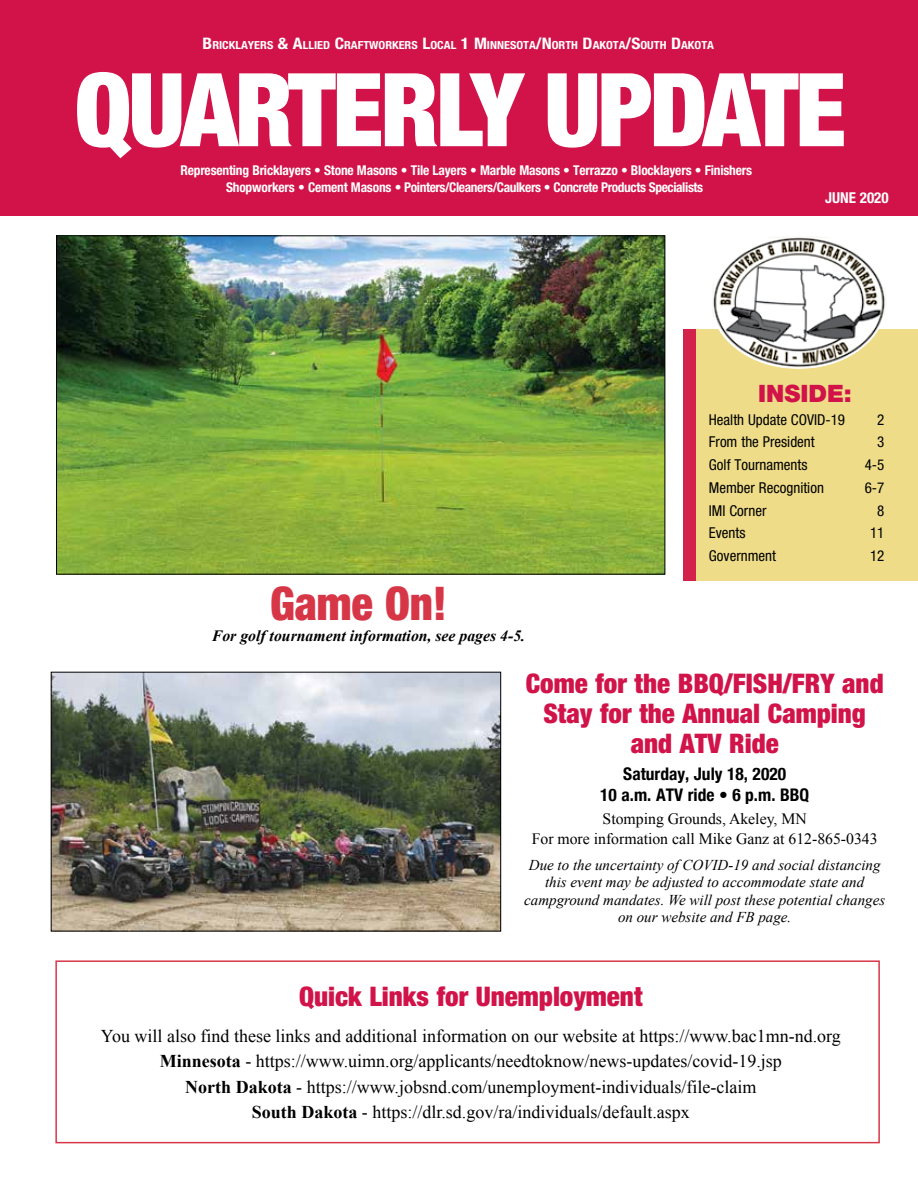
<style>
.page{position:relative;width:918px;height:1188px;background:#fff}
.page>*{position:absolute;margin:0;border:0;box-sizing:border-box;transform-origin:0 0}
.t1{font:900 condensed 102px "Helvetica Neue";letter-spacing:-.03em;color:#fff}
.t2{font:900 condensed 46.5px "Helvetica Neue";letter-spacing:-.005em;color:#d73647;scale:.96 1}
.t3{font:900 condensed 27px/30px "Helvetica Neue";color:#d11349;text-align:center}
.t4{font:900 24px "Helvetica Neue";color:#d11349}
.t5{font:18px/25.2px "Times New Roman";color:#000;text-align:center}
.t6{font:700 condensed 17.4px/21px "Helvetica Neue";color:#000;text-align:center}
.t7{font:15.75px/20.7px "Times New Roman";color:#000;text-align:center}
.t8{font:italic 700 15.75px "Times New Roman";color:#000}
.t9{font:italic 15px/17.2px "Times New Roman";color:#000;text-align:center}
.t10{font:condensed 15px "Helvetica Neue";color:#000}
.t11{font:700 condensed 15px "Helvetica Neue";color:#fff}
.t12{font:700 condensed 13.5px/16.8px "Helvetica Neue";letter-spacing:-.015em;color:#fff;text-align:center}
.t13{font:700 condensed 11.1px "Helvetica Neue";color:#fff;scale:1.1 1}
.s1{font-size:15.9px}
.s2{font-weight:700}
</style>
<div class="page">
<div style="left:55px;top:960px;width:825px;height:183px;border:2px solid #d73647"></div>
<div style="left:0;top:0;width:918px;height:216px;background:#d11349"></div>
<img style="left:58px;top:237px;width:605px;height:336px">
<div style="left:693px;top:330px;width:225px;height:251px;background:#eedc89"></div>
<div style="left:683px;top:330px;width:13px;height:251px;background:#d2224c"></div>
<img style="left:712px;top:237px;width:175px;height:131px">
<img style="left:53px;top:674px;width:446px;height:255px">
<div style="left:51px;top:672px;width:450px;height:259px;border:1px solid #000"></div>
<p class="t13" style="left:203px;top:39px;width:466px"><span class="s1">B</span>RICKLAYERS <span class="s1">&amp; A</span>LLIED <span class="s1">C</span>RAFTWORKERS <span class="s1">L</span>OCAL <span class="s1">1 M</span>INNESOTA<span class="s1">/N</span>ORTH <span class="s1">D</span>AKOTA<span class="s1">/S</span>OUTH <span class="s1">D</span>AKOTA</p>
<h1 class="t1" style="left:75px;top:47px;width:773px">QUARTERLY UPDATE</h1>
<p class="t12" style="left:180px;top:162px;width:573px">Representing Bricklayers • Stone Masons • Tile Layers • Marble Masons • Terrazzo • Blocklayers • Finishers<br>Shopworkers • Cement Masons • Pointers/Cleaners/Caulkers • Concrete Products Specialists</p>
<p class="t11" style="left:825px;top:188px;width:16px">JUNE</p>
<p class="t11" style="left:860px;top:188px;width:30px">2020</p>
<h2 class="t2" style="left:270px;top:575px;width:185px">Game On!</h2>
<p class="t8" style="left:212px;top:624px;width:315px">For golf tournament information, see pages 4-5.</p>
<h3 class="t4" style="left:758px;top:379px;width:95px">INSIDE:</h3>
<p class="t10" style="left:709px;top:411px;width:138px">Health Update COVID-19</p>
<p class="t10" style="left:877px;top:411px;width:9px">2</p>
<p class="t10" style="left:709px;top:434px;width:107px">From the President</p>
<p class="t10" style="left:877px;top:434px;width:9px">3</p>
<p class="t10" style="left:709px;top:456px;width:100px">Golf Tournaments</p>
<p class="t10" style="left:865px;top:456px;width:21px">4-5</p>
<p class="t10" style="left:709px;top:479px;width:117px">Member Recognition</p>
<p class="t10" style="left:865px;top:479px;width:21px">6-7</p>
<p class="t10" style="left:709px;top:502px;width:59px">IMI Corner</p>
<p class="t10" style="left:877px;top:502px;width:9px">8</p>
<p class="t10" style="left:709px;top:524px;width:38px">Events</p>
<p class="t10" style="left:870px;top:524px;width:16px">11</p>
<p class="t10" style="left:709px;top:547px;width:69px">Government</p>
<p class="t10" style="left:870px;top:547px;width:16px">12</p>
<h3 class="t3" style="left:526px;top:668px;width:360px">Come for the BBQ/FISH/FRY and<br>Stay for the Annual Camping and ATV Ride</h3>
<p class="t6" style="left:600px;top:763px;width:210px">Saturday, July 18, 2020<br>10 a.m. ATV ride • 6 p.m. BBQ</p>
<p class="t7" style="left:532px;top:808px;width:348px">Stomping Grounds, Akeley, MN<br>For more information call Mike Ganz at 612-865-0343</p>
<p class="t9" style="left:524px;top:856px;width:362px">Due to the uncertainty of COVID-19 and social distancing this event may be adjusted to accommodate state and campground mandates. We will post these potential changes on our website and FB page.</p>
<h3 class="t3" style="left:299px;top:981px;width:345px">Quick Links for Unemployment</h3>
<p class="t5" style="left:101px;top:1023px;width:742px">You will also find these links and additional information on our website at https://www.bac1mn-nd.org <span class="s2">Minnesota</span> - https://www.uimn.org/applicants/needtoknow/news-updates/covid-19.jsp<br><span class="s2">North Dakota</span> - https://www.jobsnd.com/unemployment-individuals/file-claim<br><span class="s2">South Dakota</span> - https://dlr.sd.gov/ra/individuals/default.aspx</p>
</div>
